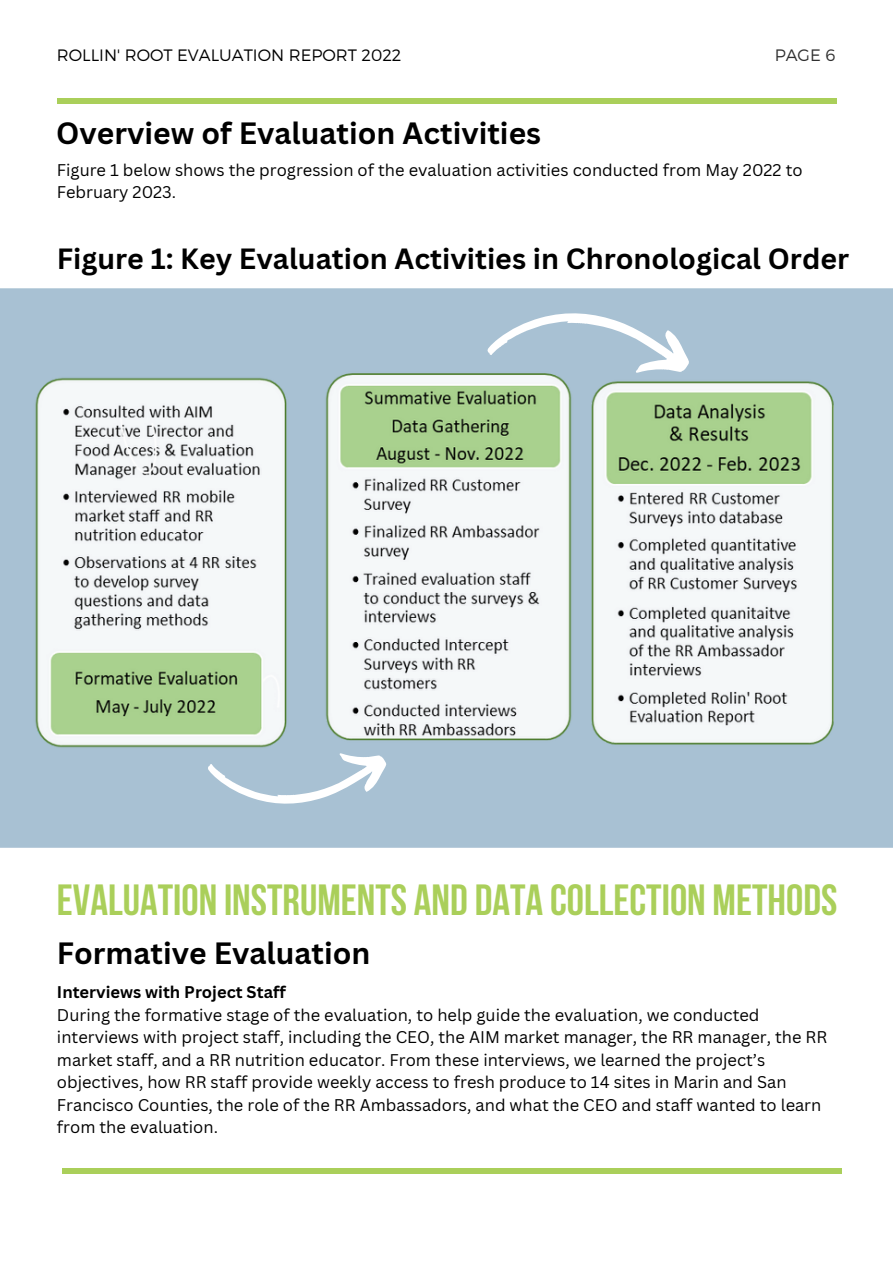
<style>
.page{position:relative;width:893px;height:1264px;background:#fff}
.page>*{position:absolute;margin:0;border:0;box-sizing:border-box;transform-origin:0 0}
.t1{font:700 43.5px "Bebas Neue";color:#aacf5a}
.t2{font:700 30px "Canva Sans";color:#000}
.t3{font:700 28.5px "Canva Sans";color:#000}
.t4{font:16.5px/22.5px "Canva Sans";color:#000}
.t5{font:300 16.5px "Montserrat";color:#000}
.t6{font:700 16.5px "Canva Sans";color:#000}
.t7{font:300 16.5px "Montserrat";color:#303030}
</style>
<div class="page">
<div style="left:57px;top:98px;width:779px;height:6px;background:#aacf5a"></div>
<div style="left:0;top:288px;width:892px;height:559px;background:#a8c1d3"></div>
<div style="left:62px;top:1167px;width:779px;height:6px;background:#aacf5a"></div>
<img style="left:32px;top:350px;width:809px;height:425px">
<svg style="left:207px;top:744px;width:184px;height:70px"></svg>
<svg style="left:486px;top:298px;width:209px;height:86px"></svg>
<p class="t5" style="left:57px;top:44px;width:346px">ROLLIN' ROOT EVALUATION REPORT 2022</p>
<p class="t7" style="left:774px;top:44px;width:62px">PAGE 6</p>
<h2 class="t2" style="left:56px;top:112px;width:486px">Overview of Evaluation Activities</h2>
<p class="t4" style="left:57px;top:158px;width:747px">Figure 1 below shows the progression of the evaluation activities conducted from May 2022 to<br>February 2023.</p>
<h3 class="t3" style="left:57px;top:238px;width:793px">Figure 1: Key Evaluation Activities in Chronological Order</h3>
<h1 class="t1" style="left:57px;top:882px;width:782px">EVALUATION INSTRUMENTS AND DATA COLLECTION METHODS</h1>
<h2 class="t2" style="left:57px;top:931px;width:315px">Formative Evaluation</h2>
<p class="t6" style="left:57px;top:980px;width:230px">Interviews with Project Staff</p>
<p class="t4" style="left:57px;top:1003px;width:771px">During the formative stage of the evaluation, to help guide the evaluation, we conducted interviews with project staff, including the CEO, the AIM market manager, the RR manager, the RR market staff, and a RR nutrition educator. From these interviews, we learned the project’s objectives, how RR staff provide weekly access to fresh produce to 14 sites in Marin and San Francisco Counties, the role of the RR Ambassadors, and what the CEO and staff wanted to learn from the evaluation.</p>
</div>
